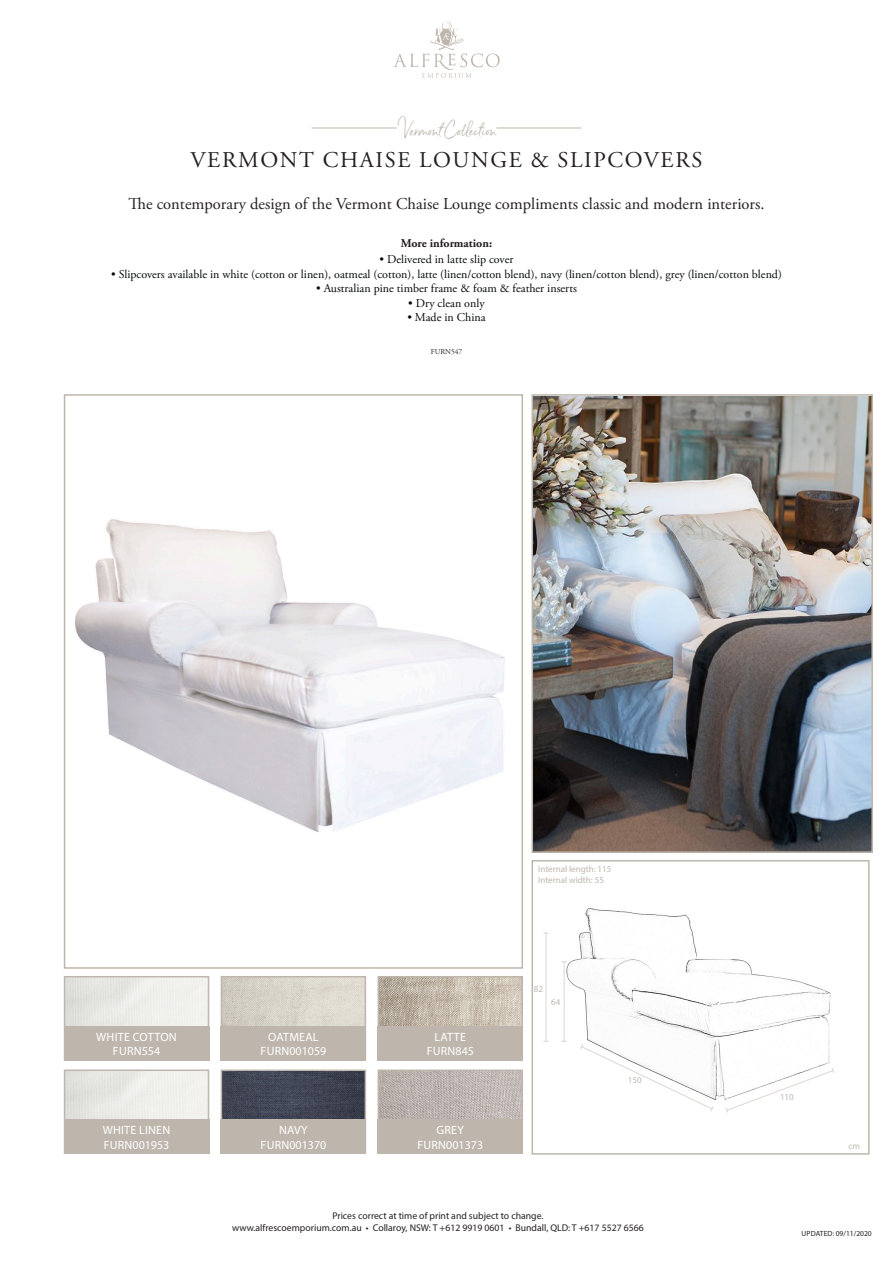
<style>
.page{position:relative;width:893px;height:1263px;background:#fff}
.page>*{position:absolute;margin:0;border:0;box-sizing:border-box;transform-origin:0 0}
.t1{font:22.5px "Adobe Garamond Pro";letter-spacing:.075em;color:#231f20}
.t2{font:19.5px "Serendipity";color:#beb6ad}
.About_The_Product{font:16.5px "Adobe Garamond Pro";color:#231f20}
.t3{font:12px "Adobe Garamond Pro";color:#060808}
.t4{font:12px "Myriad Pro";letter-spacing:.02em;color:#fff}
.t5{font:12px "Myriad Pro";color:#fff}
.t6{font:700 12px "Adobe Garamond Pro";color:#231f20}
.address{font:9.75px "Myriad Pro";color:#231f20}
.t7{font:9px "Myriad Pro";color:#beb6ad}
.t8{font:7.5px "Myriad Pro";color:#231f20}
.t9{font:7.5px "Adobe Garamond Pro";color:#231f20}
</style>
<div class="page">
<svg style="left:393px;top:21px;width:107px;height:57px"></svg>
<img style="left:561px;top:908px;width:270px;height:192px">
<div style="left:531px;top:860px;width:339px;height:295px;border:2px solid #beb6ad"></div>
<img style="left:75px;top:519px;width:430px;height:313px">
<div style="left:64px;top:394px;width:459px;height:575px;border:2px solid #beb6ad"></div>
<img style="left:534px;top:397px;width:336px;height:453px">
<div style="left:531px;top:394px;width:342px;height:459px;border:2px solid #beb6ad"></div>
<hr style="left:312px;top:128px;width:85px;height:1px;background:#beb6ad">
<hr style="left:496px;top:128px;width:85px;height:1px;background:#beb6ad">
<hr style="left:546px;top:933px;width:1px;height:108px;background:#dcd8d2">
<svg style="left:579px;top:1043px;width:135px;height:68px"></svg>
<svg style="left:725px;top:1067px;width:110px;height:46px"></svg>
<hr style="left:564px;top:962px;width:1px;height:79px;background:#dcd8d2">
<img style="left:381px;top:979px;width:139px;height:47px">
<div style="left:378px;top:976px;width:145px;height:84px;border:2px solid #beb6ad"></div>
<img style="left:224px;top:979px;width:139px;height:47px">
<div style="left:221px;top:976px;width:145px;height:84px;border:2px solid #beb6ad"></div>
<img style="left:67px;top:979px;width:139px;height:47px">
<div style="left:64px;top:976px;width:145px;height:84px;border:2px solid #beb6ad"></div>
<img style="left:381px;top:1072px;width:139px;height:47px">
<div style="left:378px;top:1069px;width:145px;height:85px;border:2px solid #beb6ad"></div>
<img style="left:224px;top:1072px;width:139px;height:47px">
<div style="left:221px;top:1069px;width:145px;height:85px;border:2px solid #beb6ad"></div>
<img style="left:67px;top:1072px;width:139px;height:47px">
<div style="left:64px;top:1069px;width:145px;height:85px;border:2px solid #beb6ad"></div>
<div style="left:64px;top:1026px;width:145px;height:34px;background:#beb6ad"></div>
<div style="left:221px;top:1026px;width:145px;height:34px;background:#beb6ad"></div>
<div style="left:378px;top:1026px;width:145px;height:34px;background:#beb6ad"></div>
<div style="left:378px;top:1119px;width:145px;height:35px;background:#beb6ad"></div>
<div style="left:221px;top:1119px;width:145px;height:35px;background:#beb6ad"></div>
<div style="left:64px;top:1119px;width:145px;height:35px;background:#beb6ad"></div>
<p class="t2" style="left:399px;top:118px;width:99px">Vermont Collection</p>
<p class="t1" style="left:190px;top:146px;width:514px">VERMONT CHAISE LOUNGE &amp; SLIPCOVERS</p>
<p class="About_The_Product" style="left:128px;top:194px;width:638px">The contemporary design of the Vermont Chaise Lounge compliments classic and modern interiors.</p>
<p class="t6" style="left:401px;top:236px;width:93px">More information:</p>
<p class="t3" style="left:379px;top:252px;width:135px">• Delivered in latte slip cover</p>
<p class="t3" style="left:111px;top:267px;width:672px">• Slipcovers available in white (cotton or linen), oatmeal (cotton), latte (linen/cotton blend), navy (linen/cotton blend), grey (linen/cotton blend)</p>
<p class="t3" style="left:316px;top:281px;width:262px">• Australian pine timber frame &amp; foam &amp; feather inserts</p>
<p class="t3" style="left:408px;top:296px;width:78px">• Dry clean only</p>
<p class="t3" style="left:407px;top:310px;width:80px">• Made in China</p>
<p class="t9" style="left:431px;top:347px;width:33px">FURN547</p>
<p class="t4" style="left:96px;top:1029px;width:82px">WHITE COTTON</p>
<p class="t4" style="left:113px;top:1044px;width:49px">FURN554</p>
<p class="t4" style="left:103px;top:1123px;width:69px">WHITE LINEN</p>
<p class="t5" style="left:104px;top:1137px;width:67px">FURN001953</p>
<p class="t7" style="left:538px;top:863px;width:75px">Internal length: 115</p>
<p class="t7" style="left:538px;top:874px;width:67px">Internal width: 55</p>
<p class="t4" style="left:268px;top:1029px;width:52px">OATMEAL</p>
<p class="t5" style="left:261px;top:1044px;width:67px">FURN001059</p>
<p class="t4" style="left:279px;top:1123px;width:30px">NAVY</p>
<p class="t5" style="left:261px;top:1137px;width:67px">FURN001370</p>
<p class="t4" style="left:435px;top:1029px;width:33px">LATTE</p>
<p class="t4" style="left:427px;top:1044px;width:49px">FURN845</p>
<p class="t4" style="left:437px;top:1123px;width:29px">GREY</p>
<p class="t5" style="left:417px;top:1137px;width:67px">FURN001373</p>
<p class="t7" style="left:534px;top:983px;width:11px">82</p>
<p class="t7" style="left:551px;top:997px;width:11px">64</p>
<p class="t7" style="left:628px;top:1075px;width:15px">150</p>
<p class="address" style="left:332px;top:1209px;width:213px">Prices correct at time of print and subject to change.</p>
<p class="address" style="left:232px;top:1221px;width:413px">www.alfrescoemporium.com.au • Collaroy, NSW: T +612 9919 0601 • Bundall, QLD: T +617 5527 6566</p>
<p class="t7" style="left:780px;top:1092px;width:15px">110</p>
<p class="t7" style="left:848px;top:1141px;width:13px">cm</p>
<p class="t8" style="left:801px;top:1229px;width:72px">UPDATED: 09/11/2020</p>
</div>
